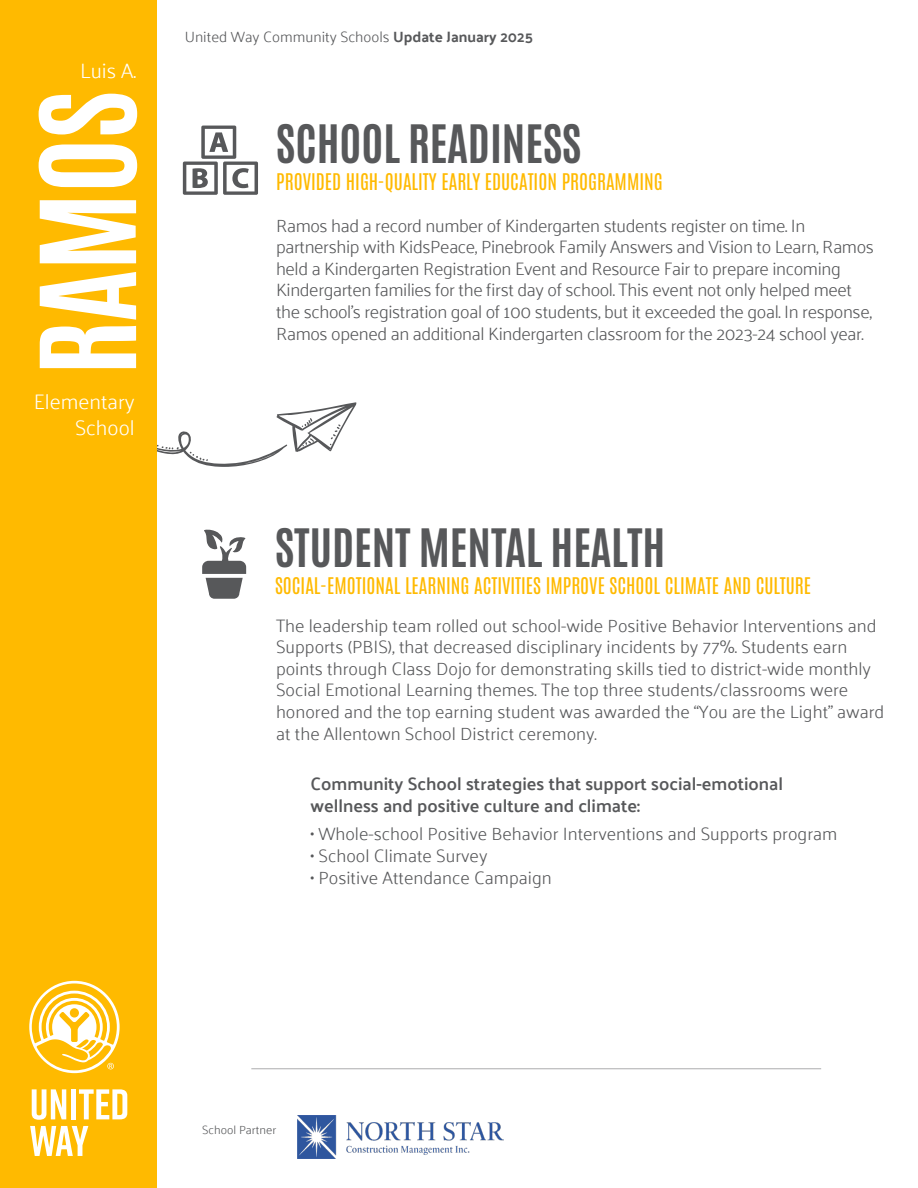
<style>
.page{position:relative;width:918px;height:1188px;background:#fff}
.page>*{position:absolute;margin:0;border:0;box-sizing:border-box;transform-origin:0 0}
.t1{font:700 112.2px "Antonio";color:#fff}
.t2{font:700 45px "Antonio";color:#57585a}
.t3{font:300 21px/25.2px "Palanquin";color:#fff;text-align:right}
.t4{font:19.5px "Antonio";color:#ffba00}
.t5{font:300 18px/21.6px "Palanquin";color:#57585a}
.t6{font:300 18px/21.6px "Palanquin";letter-spacing:-.02em;color:#57585a}
.t7{font:600 18px/21.6px "Palanquin";color:#57585a}
.t8{font:300 15px "Palanquin";color:#57585a}
.t9{font:300 12px "Palanquin";color:#57585a}
.s1{font-weight:700}
</style>
<div class="page">
<svg style="left:157px;top:402px;width:199px;height:65px"></svg>
<div style="left:0;top:0;width:157px;height:1188px;background:#ffba00"></div>
<svg style="left:32px;top:1089px;width:34px;height:31px"></svg>
<div style="left:71px;top:1089px;width:5px;height:30px;background:#fff"></div>
<svg style="left:79px;top:1089px;width:48px;height:30px"></svg>
<svg style="left:30px;top:1126px;width:58px;height:30px"></svg>
<svg style="left:29px;top:981px;width:91px;height:92px"></svg>
<svg style="left:202px;top:529px;width:44px;height:70px"></svg>
<hr style="left:251px;top:1068px;width:570px;height:1px;background:#57585a">
<svg style="left:183px;top:126px;width:75px;height:69px"></svg>
<img style="left:298px;top:1115px;width:205px;height:43px">
<p class="t3" style="left:80px;top:58px;width:58px">Luis A.</p>
<p class="t1" style="left:7px;top:375px;width:286px;rotate:-90deg">RAMOS</p>
<p class="t3" style="left:34px;top:390px;width:102px">Elementary<br>School</p>
<p class="t8" style="left:185px;top:28px;width:350px">United Way Community Schools <span class="s1">Update January 2025</span></p>
<p class="t2" style="left:276px;top:111px;width:307px">SCHOOL READINESS</p>
<p class="t4" style="left:276px;top:168px;width:388px">PROVIDED HIGH-QUALITY EARLY EDUCATION PROGRAMMING</p>
<p class="t6" style="left:276px;top:215px;width:600px">Ramos had a record number of Kindergarten students register on time. In partnership with KidsPeace, Pinebrook Family Answers and Vision to Learn, Ramos held a Kindergarten Registration Event and Resource Fair to prepare incoming Kindergarten families for the first day of school. This event not only helped meet the school’s registration goal of 100 students, but it exceeded the goal. In response, Ramos opened an additional Kindergarten classroom for the 2023-24 school year.</p>
<p class="t2" style="left:275px;top:515px;width:392px">STUDENT MENTAL HEALTH</p>
<p class="t4" style="left:275px;top:572px;width:538px">SOCIAL-EMOTIONAL LEARNING ACTIVITIES IMPROVE SCHOOL CLIMATE AND CULTURE</p>
<p class="t5" style="left:276px;top:615px;width:610px">The leadership team rolled out school-wide Positive Behavior Interventions and Supports (PBIS), that decreased disciplinary incidents by 77%. Students earn points through Class Dojo for demonstrating skills tied to district-wide monthly Social Emotional Learning themes. The top three students/classrooms were honored and the top earning student was awarded the “You are the Light” award at the Allentown School District ceremony.</p>
<p class="t7" style="left:311px;top:773px;width:474px">Community School strategies that support social-emotional wellness and positive culture and climate:</p>
<p class="t5" style="left:311px;top:823px;width:528px">• Whole-school Positive Behavior Interventions and Supports program</p>
<p class="t5" style="left:311px;top:845px;width:178px">• School Climate Survey</p>
<p class="t5" style="left:311px;top:867px;width:243px">• Positive Attendance Campaign</p>
<p class="t9" style="left:202px;top:1122px;width:76px">School Partner</p>
</div>
